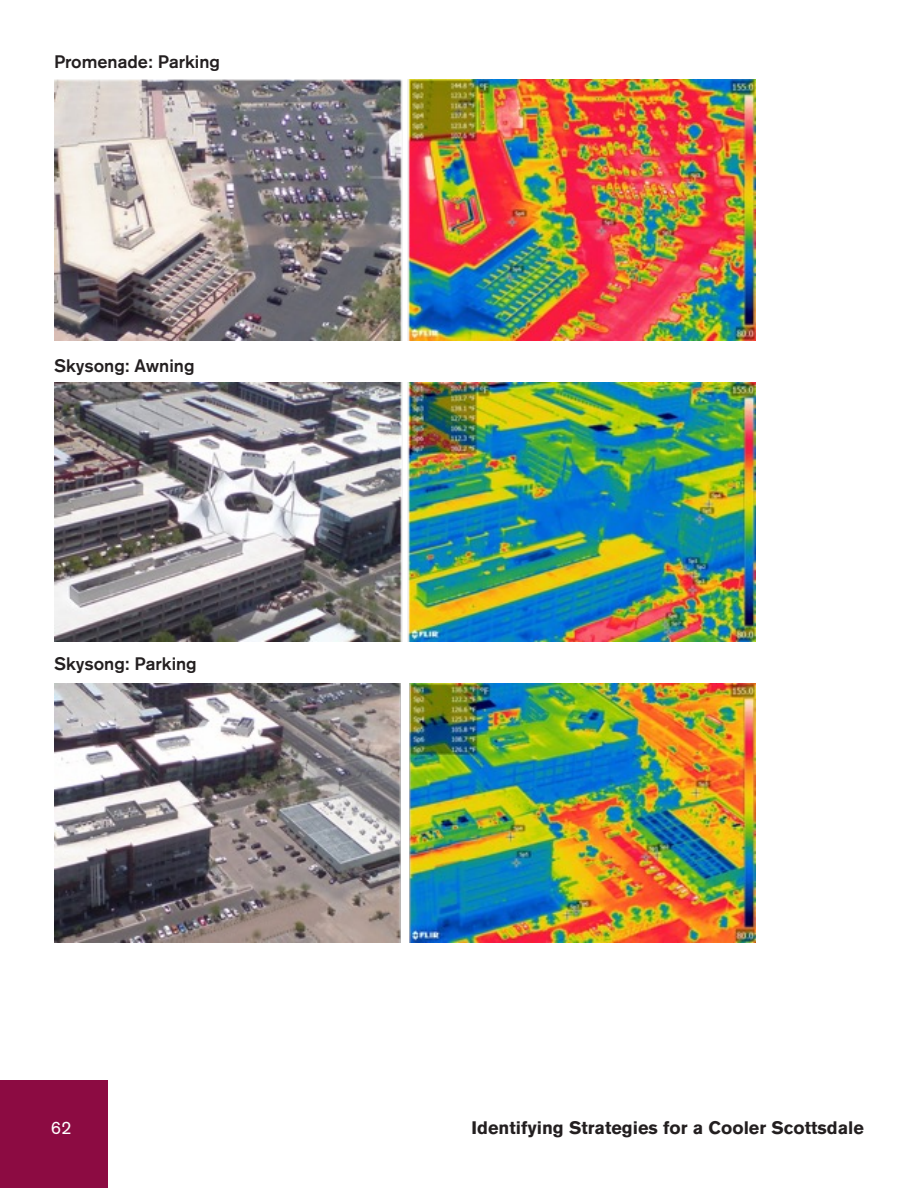
<style>
.page{position:relative;width:918px;height:1188px;background:#fff}
.page>*{position:absolute;margin:0;border:0;box-sizing:border-box;transform-origin:0 0}
.t1{font:500 18px "Akzidenz Grotesk Pro";color:#231f20}
.t2{font:700 18px "Akzidenz Grotesk Pro";color:#231f20}
.t3{font:18px "Akzidenz Grotesk Pro";color:#fff}
</style>
<div class="page">
<div style="left:0;top:1080px;width:108px;height:108px;background:#8c0b42"></div>
<img style="left:54px;top:80px;width:702px;height:261px">
<img style="left:54px;top:382px;width:702px;height:260px">
<img style="left:54px;top:683px;width:702px;height:260px">
<p class="t1" style="left:54px;top:50px;width:168px">Promenade: Parking</p>
<p class="t1" style="left:54px;top:354px;width:142px">Skysong: Awning</p>
<p class="t1" style="left:54px;top:652px;width:144px">Skysong: Parking</p>
<p class="t3" style="left:51px;top:1116px;width:22px">62</p>
<p class="t2" style="left:472px;top:1116px;width:394px">Identifying Strategies for a Cooler Scottsdale</p>
</div>
